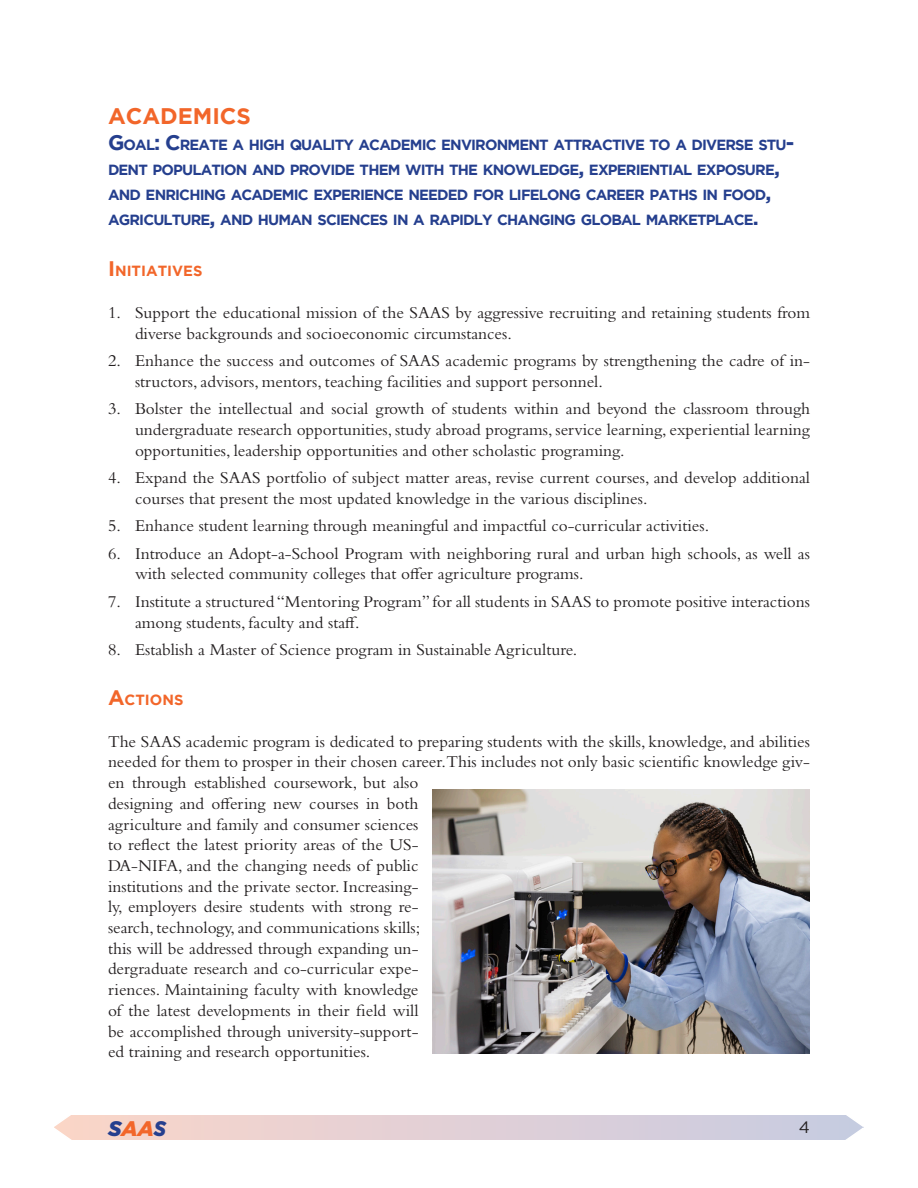
<style>
.page{position:relative;width:918px;height:1188px;background:#fff}
.page>*{position:absolute;margin:0;border:0;box-sizing:border-box;transform-origin:0 0}
.Heading_1_Caps_LU_Or{font:700 22.5px "Gotham";color:#f2662a}
.t1{font:italic 900 21px "Gotham";color:#253f8e}
.Paragraph{font:17.25px/20.7px "Bembo Std";color:#231f20}
.t2{font:16.5px "Gotham";color:#231f20}
.Heading_1_Sm_Caps{font:700 14.7px/25.2px "Gotham";letter-spacing:-.055em;color:#253f8e}
.Heading_2_Sm_Caps{font:700 14.7px "Gotham";color:#f2662a}
.s1{font-size:21px}
.s2{color:#f2662a}
</style>
<div class="page">
<div style="left:54px;top:1115px;width:810px;height:24px;background:linear-gradient(to right,#fbd5c9,#c7cbe2)"></div>
<svg style="left:54px;top:1115px;width:25px;height:25px"></svg>
<svg style="left:838px;top:1115px;width:26px;height:25px"></svg>
<img style="left:432px;top:789px;width:378px;height:265px">
<p class="Heading_1_Caps_LU_Or" style="left:108px;top:103px;width:19px">ACA</p>
<p class="Heading_1_Caps_LU_Or" style="left:160px;top:103px;width:65px">DEMICS</p>
<p class="Heading_1_Sm_Caps" style="left:108px;top:131px;width:688px"><span class="s1">G</span>OAL<span class="s1">: C</span>REATE A HIGH QUALITY ACADEM IC ENVIRONM ENT ATTRACTIVE TO A DIVERSE STU<span class="s1">-</span>DENT POPULATION AND PROVIDE THEM WITH THE KNOWLEDGE<span class="s1">,</span> EXPERIENTIAL EXPOSURE<span class="s1">, </span>AND ENRICHING ACADEM IC EXPERIENCE NEEDED FOR LIFELONG CAREER PATHS IN FOOD<span class="s1">, </span>AGRICULTURE<span class="s1">,</span> AND HUMAN SCIENCES IN A RAPIDLY CHANGING GLOBAL MARKETPLACE<span class="s1">.</span></p>
<p class="Heading_2_Sm_Caps" style="left:108px;top:262px;width:96px"><span class="s1">I</span> NITIATIVES</p>
<p class="Paragraph" style="left:135px;top:302px;width:677px;text-indent:-27px">1. Support the educational mission of the SAAS by aggressive recruiting and retaining students from diverse backgrounds and socioeconomic circumstances.</p>
<p class="Paragraph" style="left:135px;top:350px;width:676px;text-indent:-27px">2. Enhance the success and outcomes of SAAS academic programs by strengthening the cadre of in&shy;structors, advisors, mentors, teaching facilities and support personnel.</p>
<p class="Paragraph" style="left:135px;top:398px;width:677px;text-align:justify;text-indent:-27px">3. Bolster the intellectual and social growth of students within and beyond the classroom through undergraduate research opportunities, study abroad programs, service learning, experiential learning opportunities, leadership opportunities and other scholastic programing.</p>
<p class="Paragraph" style="left:135px;top:467px;width:676px;text-indent:-27px">4. Expand the SAAS portfolio of subject matter areas, revise current courses, and develop additional courses that present the most updated knowledge in the various disciplines.</p>
<p class="Paragraph" style="left:108px;top:515px;width:603px">5. Enhance student learning through meaningful and impactful co-curricular activities.</p>
<p class="Paragraph" style="left:135px;top:543px;width:677px;text-indent:-27px">6. Introduce an Adopt-a-School Program with neighboring rural and urban high schools, as well as with selected community colleges that offer agriculture programs.</p>
<p class="Paragraph" style="left:135px;top:591px;width:677px;text-indent:-27px">7. Institute a structured “Mentoring Program” for all students in SAAS to promote positive interactions among students, faculty and staff.</p>
<p class="Paragraph" style="left:108px;top:639px;width:471px">8. Establish a Master of Science program in Sustainable Agriculture.</p>
<p class="Heading_2_Sm_Caps" style="left:108px;top:692px;width:77px"><span class="s1">A</span>CTIONS</p>
<p class="Paragraph" style="left:108px;top:731px;width:704px">The SAAS academic program is dedicated to preparing students with the skills, knowledge, and abilities needed for them to prosper in their chosen career.This includes not only basic scientific knowledge giv&shy;en through established coursework, but also<br>designing and offering new courses in both<br>agriculture and family and consumer sciences<br>to reflect the latest priority areas of the US-<br>DA-NIFA, and the changing needs of public<br>institutions and the private sector. Increasing-<br>ly, employers desire students with strong re-<br>search, technology, and communications skills;<br>this will be addressed through expanding un-<br>dergraduate research and co-curricular expe-<br>riences. Maintaining faculty with knowledge<br>of the latest developments in their field will<br>be accomplished through university-support-<br>ed training and research opportunities.</p>
<p class="t1" style="left:108px;top:1114px;width:60px">S<span class="s2">AA</span>S</p>
<p class="t2" style="left:799px;top:1118px;width:13px">4</p>
</div>
